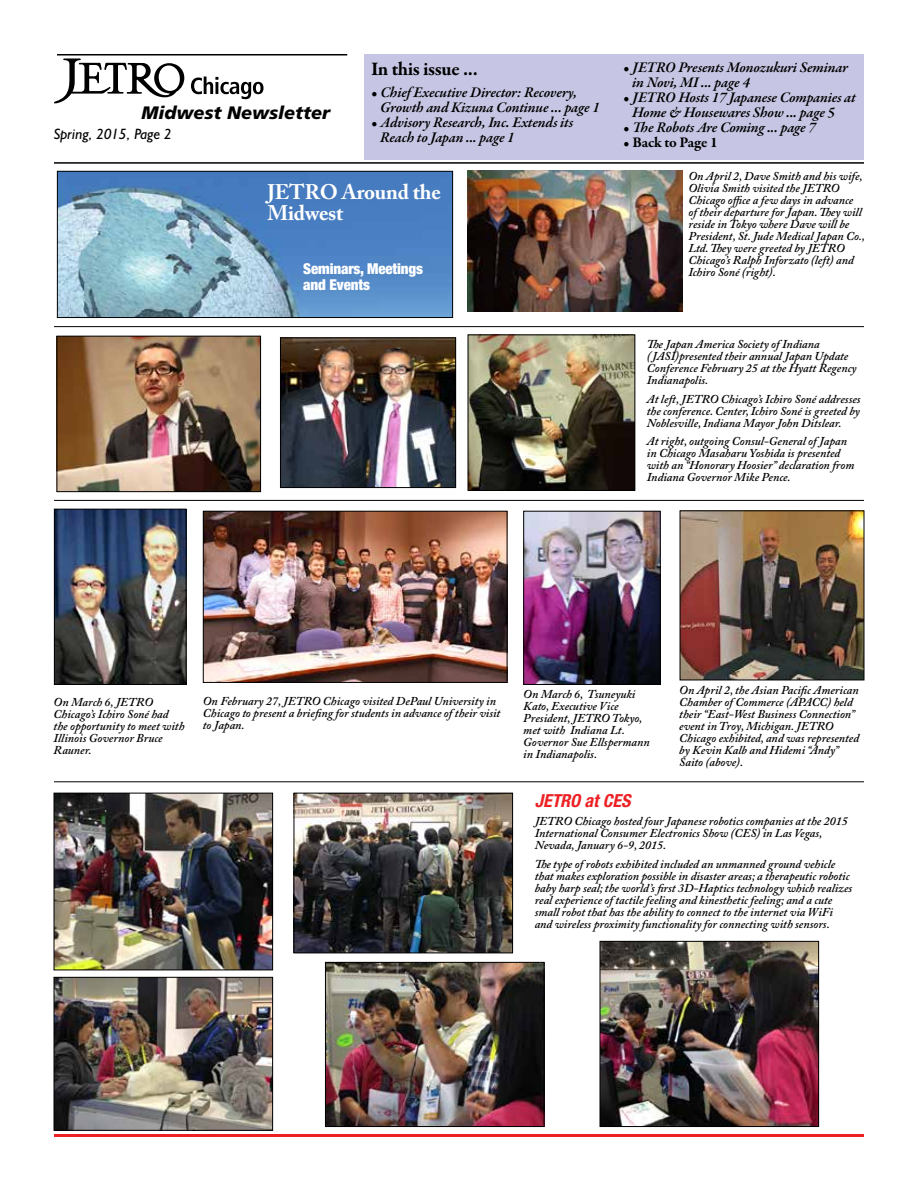
<style>
.page{position:relative;width:918px;height:1188px;background:#fff}
.page>*{position:absolute;margin:0;border:0;box-sizing:border-box;transform-origin:0 0}
.t1{font:700 21px/21px "Adobe Caslon Pro";letter-spacing:-.01em;color:#fff}
.t2{font:700 19.5px "Garamond Premr Pro";letter-spacing:-.02em;color:#000}
.t3{font:italic 900 18px "Frutiger";color:#000}
.t4{font:italic 700 condensed 18px "Helvetica Neue";color:#ed2024}
.t5{font:italic 600 15px/15px "Garamond Premr Pro";letter-spacing:-.015em;color:#000}
.t6{font:900 condensed 15px/16.5px "Helvetica Neue";letter-spacing:-.01em;color:#fff}
.t7{font:italic 15px "Humanist 521 BT";color:#000}
.t8{font:700 15px "Garamond Premr Pro";letter-spacing:-.015em;color:#000}
.t9{font:italic 600 12px/12px "Adobe Caslon Pro";color:#000}
.s1{font-weight:600;font-style:italic}
</style>
<div class="page">
<hr style="left:54px;top:1134px;width:810px;height:3px;background:#ed2024">
<hr style="left:57px;top:54px;width:290px;height:2px;background:#000">
<svg style="left:191px;top:77px;width:73px;height:22px"></svg>
<svg style="left:54px;top:58px;width:130px;height:45px"></svg>
<hr style="left:54px;top:162px;width:810px;height:2px;background:#000">
<div style="left:364px;top:54px;width:500px;height:106px;background:#c6c6e4"></div>
<img style="left:59px;top:173px;width:392px;height:143px">
<div style="left:57px;top:171px;width:396px;height:147px;border:1px solid #000"></div>
<img style="left:56px;top:979px;width:215px;height:150px">
<div style="left:54px;top:977px;width:219px;height:154px;border:1px solid #000"></div>
<img style="left:56px;top:795px;width:215px;height:173px">
<div style="left:54px;top:793px;width:219px;height:177px;border:1px solid #000"></div>
<img style="left:602px;top:943px;width:215px;height:182px">
<div style="left:600px;top:941px;width:219px;height:186px;border:1px solid #000"></div>
<img style="left:327px;top:964px;width:215px;height:161px">
<div style="left:325px;top:962px;width:219px;height:165px;border:1px solid #000"></div>
<img style="left:296px;top:795px;width:215px;height:156px">
<div style="left:294px;top:793px;width:219px;height:160px;border:1px solid #000"></div>
<img style="left:282px;top:340px;width:172px;height:146px">
<div style="left:280px;top:338px;width:176px;height:150px;border:1px solid #000"></div>
<img style="left:59px;top:338px;width:200px;height:152px">
<div style="left:57px;top:336px;width:204px;height:156px;border:1px solid #000"></div>
<img style="left:470px;top:336px;width:163px;height:153px">
<div style="left:468px;top:334px;width:167px;height:157px;border:1px solid #000"></div>
<img style="left:56px;top:511px;width:129px;height:172px">
<div style="left:54px;top:509px;width:133px;height:176px;border:1px solid #000"></div>
<hr style="left:54px;top:781px;width:810px;height:1px;background:#000">
<img style="left:205px;top:513px;width:300px;height:168px">
<div style="left:203px;top:511px;width:304px;height:172px;border:1px solid #000"></div>
<img style="left:525px;top:513px;width:134px;height:170px">
<div style="left:523px;top:511px;width:138px;height:174px;border:1px solid #000"></div>
<hr style="left:54px;top:500px;width:810px;height:1px;background:#000">
<hr style="left:54px;top:326px;width:810px;height:1px;background:#000">
<img style="left:468px;top:171px;width:214px;height:140px">
<img style="left:682px;top:512px;width:180px;height:166px">
<div style="left:680px;top:510px;width:184px;height:170px;border:1px solid #000"></div>
<h3 class="t3" style="left:142px;top:102px;width:190px">Midwest Newsletter</h3>
<p class="t7" style="left:54px;top:125px;width:119px">Spring, 2015, Page 2</p>
<h2 class="t2" style="left:371px;top:57px;width:108px">In this issue ...</h2>
<p class="t5" style="left:380px;top:85px;width:221px;text-indent:-9px">• Chief Executive Director: Recovery,<br>Growth and Kizuna Continue ... page 1</p>
<p class="t5" style="left:380px;top:115px;width:195px;text-indent:-9px">• Advisory Research, Inc. Extends its<br>Reach to Japan ... page 1</p>
<h1 class="t1" style="left:268px;top:181px;width:175px">JETRO Around the<br>Midwest</h1>
<p class="t6" style="left:303px;top:260px;width:121px">Seminars, Meetings and Events</p>
<p class="t5" style="left:632px;top:60px;width:217px;text-indent:-9px">• JETRO Presents Monozukuri Seminar in Novi, MI ... page 4</p>
<p class="t5" style="left:632px;top:90px;width:225px;text-indent:-9px">• JETRO Hosts 17 Japanese Companies at<br>Home &amp; Housewares Show ... page 5</p>
<p class="t5" style="left:623px;top:120px;width:194px">• The Robots Are Coming ... page 7</p>
<p class="t8" style="left:623px;top:133px;width:96px"><span class="s1">•</span> Back to Page 1</p>
<p class="t9" style="left:688px;top:170px;width:178px">On April 2, Dave Smith and his wife, Olivia Smith visited the JETRO Chicago office a few days in advance of their departure for Japan. They will reside in Tokyo where Dave will be President, St. Jude Medical Japan Co., Ltd. They were greeted by JETRO Chicago’s Ralph Inforzato (left) and Ichiro Soné (right).</p>
<p class="t9" style="left:647px;top:338px;width:211px">The Japan America Society of Indiana<br>( JASI)presented their annual Japan Update Conference February 25 at the Hyatt Regency Indianapolis.</p>
<p class="t9" style="left:647px;top:392px;width:215px;text-align:justify">At left, JETRO Chicago’s Ichiro Soné addresses the conference. Center, Ichiro Soné is greeted by Noblesville, Indiana Mayor John Ditslear.</p>
<p class="t9" style="left:647px;top:435px;width:209px">At right, outgoing Consul-General of Japan in Chicago Masaharu Yoshida is presented with an “Honorary Hoosier” declaration from Indiana Governor Mike Pence.</p>
<p class="t9" style="left:54px;top:696px;width:132px">On March 6, JETRO<br>Chicago’s Ichiro Soné had the opportunity to meet with<br>Illinois Governor Bruce<br>Rauner.</p>
<p class="t9" style="left:203px;top:695px;width:299px">On February 27, JETRO Chicago visited DePaul University in<br>Chicago to present a briefing for students in advance of their visit to Japan.</p>
<p class="t9" style="left:523px;top:688px;width:128px">On March 6, Tsuneyuki<br>Kato, Executive Vice<br>President, JETRO Tokyo, met with Indiana Lt.<br>Governor Sue Ellspermann in Indianapolis.</p>
<p class="t9" style="left:679px;top:684px;width:181px">On April 2, the Asian Pacific American<br>Chamber of Commerce (APACC) held their “East-West Business Connection” event in Troy, Michigan. JETRO<br>Chicago exhibited, and was represented by Kevin Kalb and Hidemi “Andy”<br>Saito (above).</p>
<h3 class="t4" style="left:535px;top:789px;width:97px">JETRO at CES</h3>
<p class="t9" style="left:535px;top:815px;width:315px">JETRO Chicago hosted four Japanese robotics companies at the 2015<br>International Consumer Electronics Show (CES) in Las Vegas,<br>Nevada, January 6-9, 2015.</p>
<p class="t9" style="left:535px;top:858px;width:319px">The type of robots exhibited included an unmanned ground vehicle that makes exploration possible in disaster areas; a therapeutic robotic baby harp seal; the world’s first 3D-Haptics technology which realizes real experience of tactile feeling and kinesthetic feeling; and a cute small robot that has the ability to connect to the internet via WiFi and wireless proximity functionality for connecting with sensors.</p>
</div>
